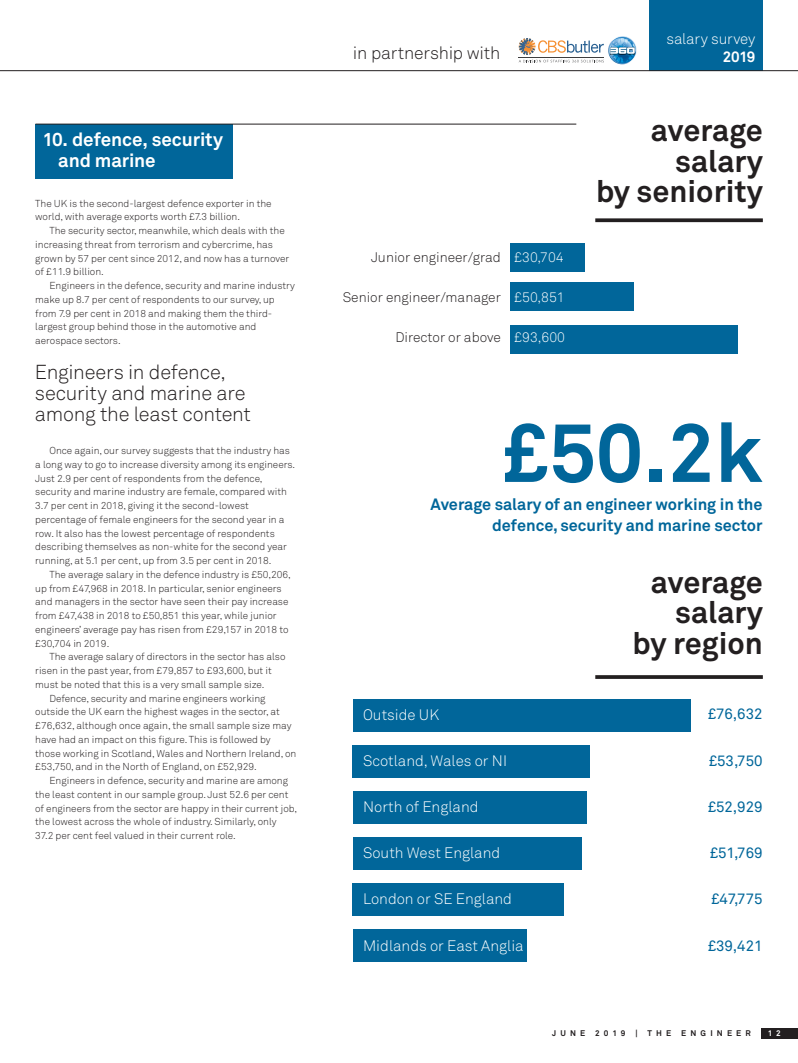
<style>
.page{position:relative;width:798px;height:1063px;background:#fff}
.page>*{position:absolute;margin:0;border:0;box-sizing:border-box;transform-origin:0 0}
.t1{font:700 82.5px "Akkurat";color:#01669a}
.t2{font:700 30.5px/30.5px "Akkurat";color:#231f20;text-align:right}
.t3{font:300 20px/21.2px "Akkurat";letter-spacing:-.01em;color:#231f20}
.t4{font:700 18.75px/21.2px "Akkurat";letter-spacing:-.005em;color:#fff}
.t5{font:300 17.5px "Akkurat";letter-spacing:-.01em;color:#231f20}
.t6{font:700 16.25px/21.2px "Akkurat";color:#01669a;text-align:right}
.t7{font:300 15px "Akkurat";color:#fff}
.t8{font:15px "Akkurat";color:#01669a}
.t9{font:700 15px "Akkurat";color:#fff}
.t10{font:300 13.75px "Akkurat";color:#231f20}
.t11{font:300 13.75px "Akkurat";color:#fff}
.t12{font:300 10px/13.8px "Akkurat";color:#231f20}
.t13{font:700 8.12px "Akkurat";letter-spacing:.515em;color:#231f20}
.t14{font:700 8.12px "Akkurat";color:#fff}
</style>
<div class="page">
<div style="left:510px;top:244px;width:75px;height:28px;background:#01669a"></div>
<div style="left:510px;top:283px;width:123px;height:28px;background:#01669a"></div>
<div style="left:510px;top:325px;width:227px;height:28px;background:#01669a"></div>
<div style="left:352px;top:699px;width:338px;height:33px;background:#01669a"></div>
<div style="left:352px;top:745px;width:237px;height:33px;background:#01669a"></div>
<div style="left:352px;top:791px;width:234px;height:33px;background:#01669a"></div>
<div style="left:352px;top:837px;width:229px;height:33px;background:#01669a"></div>
<div style="left:352px;top:883px;width:211px;height:33px;background:#01669a"></div>
<div style="left:352px;top:929px;width:174px;height:33px;background:#01669a"></div>
<svg style="left:518px;top:37px;width:118px;height:27px"></svg>
<div style="left:761px;top:1028px;width:36px;height:11px;background:#231f20"></div>
<div style="left:648px;top:0;width:114px;height:71px;background:#01669a"></div>
<div style="left:35px;top:124px;width:198px;height:55px;background:#01669a"></div>
<hr style="left:35px;top:124px;width:541px;height:1px;background:#231f20">
<svg style="left:595px;top:218px;width:167px;height:4px"></svg>
<svg style="left:595px;top:675px;width:167px;height:4px"></svg>
<hr style="left:0;top:70px;width:797px;height:1px;background:#231f20">
<h3 class="t5" style="left:353px;top:42px;width:149px">in partnership with</h3>
<h3 class="t7" style="left:666px;top:30px;width:90px">salary survey</h3>
<h3 class="t9" style="left:722px;top:47px;width:34px">2019</h3>
<h3 class="t4" style="left:58px;top:129px;width:166px;text-indent:-16px">10. defence, security and marine</h3>
<h2 class="t2" style="left:596px;top:115px;width:168px">average salary<br>by seniority</h2>
<p class="t12" style="left:35px;top:196px;width:238px">The UK is the second-largest defence exporter in the world, with average exports worth £7.3 billion.</p>
<p class="t12" style="left:35px;top:224px;width:255px;text-indent:14px">The security sector, meanwhile, which deals with the increasing threat from terrorism and cybercrime, has grown by 57 per cent since 2012, and now has a turnover of £11.9 billion.</p>
<p class="t12" style="left:35px;top:279px;width:261px;text-indent:14px">Engineers in the defence, security and marine industry make up 8.7 per cent of respondents to our survey, up from 7.9 per cent in 2018 and making them the third&shy;largest group behind those in the automotive and aerospace sectors.</p>
<h3 class="t10" style="left:371px;top:249px;width:131px">Junior engineer/grad</h3>
<h3 class="t10" style="left:342px;top:289px;width:160px">Senior engineer/manager</h3>
<h3 class="t10" style="left:395px;top:329px;width:107px">Director or above</h3>
<h3 class="t11" style="left:514px;top:249px;width:51px">£30,704</h3>
<h3 class="t11" style="left:514px;top:289px;width:52px">£50,851</h3>
<h3 class="t11" style="left:514px;top:329px;width:52px">£93,600</h3>
<h3 class="t3" style="left:35px;top:362px;width:217px">Engineers in defence, security and marine are among the least content</h3>
<p class="t12" style="left:35px;top:444px;width:261px;text-indent:14px">Once again, our survey suggests that the industry has a long way to go to increase diversity among its engineers.<br>Just 2.9 per cent of respondents from the defence, security and marine industry are female, compared with 3.7 per cent in 2018, giving it the second-lowest percentage of female engineers for the second year in a row. It also has the lowest percentage of respondents describing themselves as non-white for the second year running, at 5.1 per cent, up from 3.5 per cent in 2018.</p>
<p class="t12" style="left:35px;top:568px;width:257px;text-indent:14px">The average salary in the defence industry is £50,206, up from £47,968 in 2018. In particular, senior engineers and managers in the sector have seen their pay increase from £47,438 in 2018 to £50,851 this year, while junior engineers’ average pay has risen from £29,157 in 2018 to £30,704 in 2019.</p>
<p class="t12" style="left:49px;top:650px;width:237px">The average salary of directors in the sector has also</p>
<p class="t12" style="left:35px;top:664px;width:238px">risen in the past year, from £79,857 to £93,600, but it</p>
<p class="t12" style="left:35px;top:678px;width:231px">must be noted that this is a very small sample size.</p>
<p class="t12" style="left:49px;top:691px;width:217px">Defence, security and marine engineers working</p>
<p class="t12" style="left:35px;top:705px;width:246px">outside the UK earn the highest wages in the sector, at</p>
<p class="t12" style="left:35px;top:719px;width:258px">£76,632, although once again, the small sample size may</p>
<p class="t12" style="left:35px;top:733px;width:237px">have had an impact on this figure. This is followed by</p>
<p class="t12" style="left:35px;top:746px;width:262px">those working in Scotland, Wales and Northern Ireland, on</p>
<p class="t12" style="left:35px;top:760px;width:223px">£53,750, and in the North of England, on £52,929.</p>
<p class="t12" style="left:49px;top:774px;width:240px">Engineers in defence, security and marine are among</p>
<p class="t12" style="left:35px;top:788px;width:254px">the least content in our sample group. Just 52.6 per cent</p>
<p class="t12" style="left:35px;top:801px;width:263px">of engineers from the sector are happy in their current job,</p>
<p class="t12" style="left:35px;top:815px;width:243px">the lowest across the whole of industry. Similarly, only</p>
<p class="t12" style="left:35px;top:829px;width:202px">37.2 per cent feel valued in their current role.</p>
<h1 class="t1" style="left:501px;top:401px;width:262px">£50.2k</h1>
<h3 class="t6" style="left:430px;top:493px;width:333px">Average salary of an engineer working in the defence, security and marine sector</h3>
<h3 class="t7" style="left:363px;top:705px;width:78px">Outside UK</h3>
<h3 class="t7" style="left:363px;top:752px;width:145px">Scotland, Wales or NI</h3>
<h3 class="t7" style="left:363px;top:798px;width:117px">North of England</h3>
<h3 class="t7" style="left:363px;top:844px;width:139px">South West England</h3>
<h3 class="t7" style="left:363px;top:890px;width:150px">London or SE England</h3>
<h3 class="t7" style="left:363px;top:937px;width:162px">Midlands or East Anglia</h3>
<h2 class="t2" style="left:632px;top:567px;width:132px">average salary<br>by region</h2>
<h3 class="t8" style="left:707px;top:705px;width:56px">£76,632</h3>
<h3 class="t8" style="left:708px;top:752px;width:55px">£53,750</h3>
<h3 class="t8" style="left:707px;top:798px;width:56px">£52,929</h3>
<h3 class="t8" style="left:709px;top:844px;width:54px">£51,769</h3>
<h3 class="t8" style="left:710px;top:890px;width:53px">£47,775</h3>
<h3 class="t8" style="left:707px;top:937px;width:56px">£39,421</h3>
<p class="t13" style="left:552px;top:1028px;width:200px">JUNE 2019 | THE ENGINEER</p>
<p class="t14" style="left:767px;top:1028px;width:14px">1 2</p>
</div>
